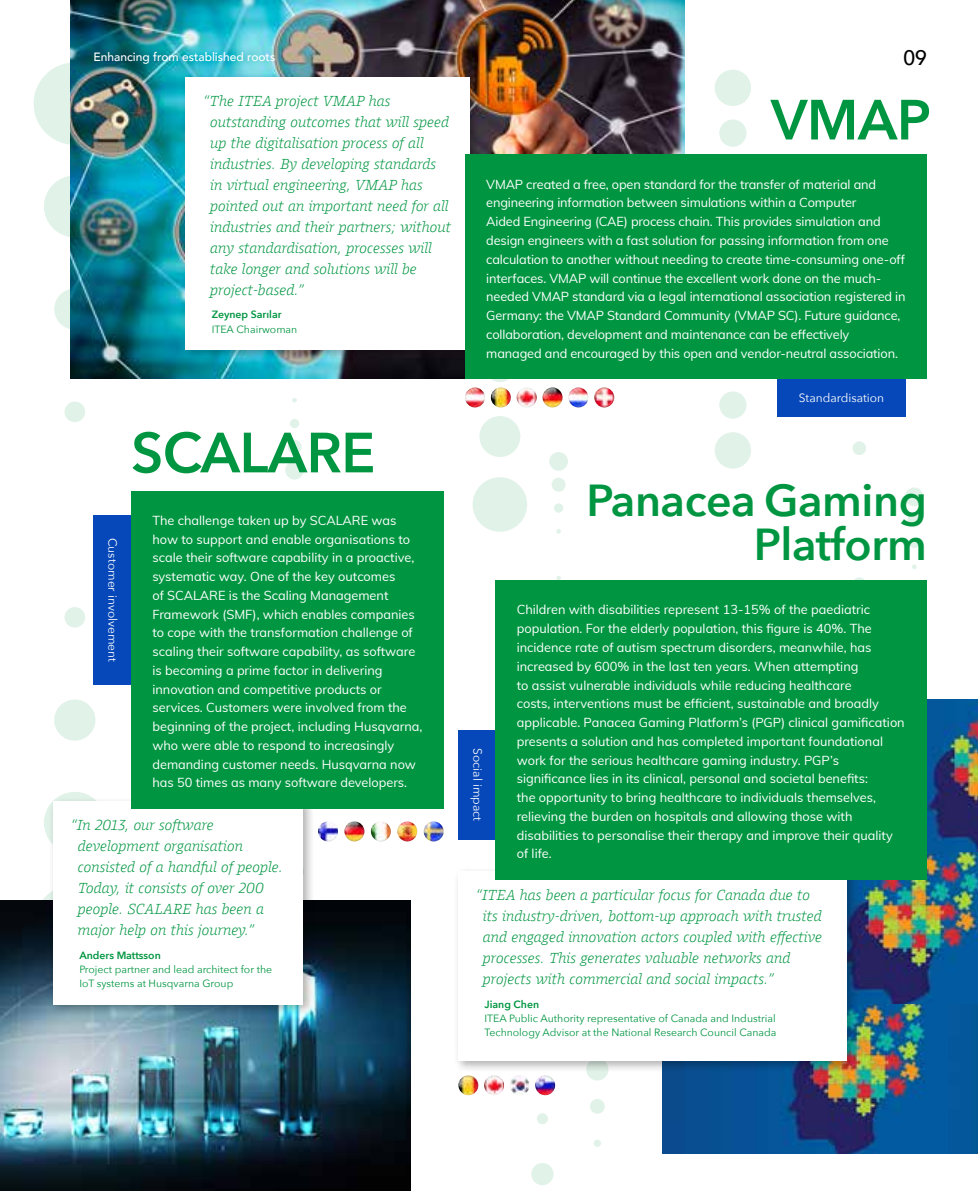
<style>
.page{position:relative;width:978px;height:1191px;background:#fff}
.page>*{position:absolute;margin:0;border:0;box-sizing:border-box;transform-origin:0 0}
.t1{font:600 55.95px "Avenir Next";letter-spacing:-.01em;color:#009641}
.t2{font:600 44.7px/43.7px "Avenir Next";letter-spacing:-.01em;color:#009641;text-align:right}
.t3{font:500 21px "Avenir";color:#000}
.t4{font:italic 300 15px/21px "Harrison Serif Pro";letter-spacing:.01em;color:#009641}
.t5{font:12.75px/18.8px "Muli";color:#fff}
.t6{font:12px "Avenir Next";color:#fff}
.t7{font:500 12px "Avenir";color:#fff}
.t8{font:10.5px/14.2px "Avenir Next";color:#009641}
.t9{font:600 10.5px "Avenir Next";color:#009641}
</style>
<div class="page">
<div style="left:715px;top:432px;width:36px;height:36px;background:#e1f2e8;border-radius:50%"></div>
<div style="left:719px;top:391px;width:28px;height:28px;background:#e1f2e8;border-radius:50%"></div>
<div style="left:719px;top:119px;width:28px;height:28px;background:#e1f2e8;border-radius:50%"></div>
<div style="left:715px;top:70px;width:36px;height:36px;background:#e1f2e8;border-radius:50%"></div>
<div style="left:586px;top:1058px;width:22px;height:22px;background:#e1f2e8;border-radius:50%"></div>
<div style="left:590px;top:1099px;width:15px;height:14px;background:#e1f2e8;border-radius:50%"></div>
<div style="left:594px;top:1139px;width:7px;height:8px;background:#e1f2e8;border-radius:50%"></div>
<div style="left:531px;top:1163px;width:23px;height:22px;background:#e1f2e8;border-radius:50%"></div>
<div style="left:537px;top:1113px;width:11px;height:11px;background:#e1f2e8;border-radius:50%"></div>
<div style="left:44px;top:792px;width:62px;height:61px;background:#e1f2e8;border-radius:50%"></div>
<div style="left:54px;top:699px;width:41px;height:41px;background:#e1f2e8;border-radius:50%"></div>
<div style="left:65px;top:607px;width:20px;height:20px;background:#e1f2e8;border-radius:50%"></div>
<div style="left:65px;top:401px;width:20px;height:21px;background:#e1f2e8;border-radius:50%"></div>
<div style="left:54px;top:288px;width:41px;height:42px;background:#e1f2e8;border-radius:50%"></div>
<div style="left:44px;top:175px;width:62px;height:62px;background:#e1f2e8;border-radius:50%"></div>
<div style="left:34px;top:62px;width:82px;height:83px;background:#e1f2e8;border-radius:50%"></div>
<div style="left:473px;top:477px;width:54px;height:55px;background:#e1f2e8;border-radius:50%"></div>
<div style="left:479px;top:416px;width:41px;height:41px;background:#e1f2e8;border-radius:50%"></div>
<div style="left:486px;top:355px;width:28px;height:27px;background:#e1f2e8;border-radius:50%"></div>
<svg style="left:852px;top:577px;width:14px;height:14px"></svg>
<div style="left:852px;top:441px;width:14px;height:14px;background:#e1f2e8;border-radius:50%"></div>
<svg style="left:912px;top:564px;width:5px;height:5px"></svg>
<div style="left:910px;top:539px;width:9px;height:9px;background:#e1f2e8;border-radius:50%"></div>
<div style="left:907px;top:513px;width:14px;height:14px;background:#e1f2e8;border-radius:50%"></div>
<div style="left:905px;top:487px;width:19px;height:19px;background:#e1f2e8;border-radius:50%"></div>
<div style="left:549px;top:452px;width:19px;height:19px;background:#e1f2e8;border-radius:50%"></div>
<div style="left:552px;top:478px;width:14px;height:14px;background:#e1f2e8;border-radius:50%"></div>
<div style="left:554px;top:503px;width:9px;height:10px;background:#e1f2e8;border-radius:50%"></div>
<svg style="left:556px;top:529px;width:5px;height:5px"></svg>
<svg style="left:556px;top:576px;width:5px;height:4px"></svg>
<svg style="left:292px;top:398px;width:5px;height:4px"></svg>
<div style="left:290px;top:419px;width:9px;height:9px;background:#e1f2e8;border-radius:50%"></div>
<div style="left:288px;top:440px;width:14px;height:14px;background:#e1f2e8;border-radius:50%"></div>
<div style="left:285px;top:461px;width:19px;height:18px;background:#e1f2e8;border-radius:50%"></div>
<img style="left:662px;top:1003px;width:316px;height:150px">
<img style="left:858px;top:852px;width:120px;height:151px">
<img style="left:927px;top:699px;width:51px;height:153px">
<img style="left:0;top:901px;width:410px;height:290px">
<img style="left:70px;top:0;width:615px;height:379px">
<div style="left:777px;top:378px;width:129px;height:38px;background:#0648b9"></div>
<div style="left:180px;top:71px;width:301px;height:290px;background:#000;opacity:.3"></div>
<div style="left:186px;top:77px;width:284px;height:272px;background:#fff"></div>
<div style="left:465px;top:155px;width:462px;height:224px;background:#009641"></div>
<div style="left:48px;top:795px;width:266px;height:220px;background:#000;opacity:.3"></div>
<div style="left:53px;top:801px;width:250px;height:203px;background:#fff"></div>
<div style="left:453px;top:866px;width:405px;height:206px;background:#000;opacity:.3"></div>
<div style="left:458px;top:871px;width:389px;height:190px;background:#fff"></div>
<div style="left:93px;top:515px;width:39px;height:169px;background:#0648b9"></div>
<div style="left:458px;top:730px;width:39px;height:109px;background:#0648b9"></div>
<div style="left:131px;top:490px;width:313px;height:318px;background:#009641"></div>
<div style="left:495px;top:580px;width:432px;height:299px;background:#009641"></div>
<img style="left:517px;top:387px;width:20px;height:20px;border-radius:10px">
<img style="left:543px;top:387px;width:20px;height:20px;border-radius:10px">
<img style="left:568px;top:387px;width:20px;height:20px;border-radius:10px">
<img style="left:594px;top:387px;width:20px;height:20px;border-radius:10px">
<img style="left:491px;top:387px;width:20px;height:20px;border-radius:10px">
<img style="left:465px;top:387px;width:20px;height:20px;border-radius:10px">
<img style="left:371px;top:821px;width:20px;height:20px;border-radius:10px">
<img style="left:397px;top:821px;width:20px;height:20px;border-radius:10px">
<img style="left:424px;top:821px;width:20px;height:20px;border-radius:10px">
<img style="left:344px;top:821px;width:20px;height:20px;border-radius:10px">
<img style="left:318px;top:821px;width:20px;height:20px;border-radius:10px">
<img style="left:510px;top:1075px;width:20px;height:20px;border-radius:10px">
<img style="left:484px;top:1075px;width:20px;height:20px;border-radius:10px">
<img style="left:458px;top:1075px;width:20px;height:20px;border-radius:10px">
<img style="left:535px;top:1075px;width:20px;height:20px;border-radius:10px">
<p class="t7" style="left:94px;top:47px;width:183px">Enhancing from established roots</p>
<h3 class="t3" style="left:904px;top:39px;width:25px">09</h3>
<p class="t4" style="left:210px;top:89px;width:242px;text-indent:-8px">“The ITEA project VMAP has outstanding outcomes that will speed up the digitalisation process of all industries. By developing standards in virtual engineering, VMAP has pointed out an important need for all industries and their partners; without any standardisation, processes will take longer and solutions will be project-based.”</p>
<p class="t9" style="left:212px;top:306px;width:71px">Zeynep Sarılar</p>
<p class="t8" style="left:212px;top:321px;width:87px">ITEA Chairwoman</p>
<h1 class="t1" style="left:131px;top:405px;width:246px">SCALARE</h1>
<p class="t6" style="left:123px;top:538px;width:125px;rotate:90deg">Customer involvement</p>
<p class="t5" style="left:152px;top:510px;width:271px">The challenge taken up by SCALARE was how to support and enable organisations to scale their software capability in a proactive, systematic way. One of the key outcomes<br>of SCALARE is the Scaling Management Framework (SMF), which enables companies to cope with the transformation challenge of scaling their software capability, as software is becoming a prime factor in delivering innovation and competitive products or services. Customers were involved from the beginning of the project, including Husqvarna, who were able to respond to increasingly demanding customer needs. Husqvarna now has 50 times as many software developers.</p>
<p class="t4" style="left:78px;top:813px;width:207px;text-indent:-8px">“In 2013, our software development organisation consisted of a handful of people.<br>Today, it consists of over 200 people. SCALARE has been a major help on this journey.”</p>
<p class="t9" style="left:79px;top:946px;width:83px">Anders Mattsson</p>
<p class="t8" style="left:79px;top:961px;width:194px">Project partner and lead architect for the<br>IoT systems at Husqvarna Group</p>
<h1 class="t1" style="left:771px;top:72px;width:162px">VMAP</h1>
<p class="t5" style="left:486px;top:174px;width:421px">VMAP created a free, open standard for the transfer of material and engineering information between simulations within a Computer<br>Aided Engineering (CAE) process chain. This provides simulation and design engineers with a fast solution for passing information from one calculation to another without needing to create time-consuming one-off interfaces. VMAP will continue the excellent work done on the much&shy;needed VMAP standard via a legal international association registered in Germany: the VMAP Standard Community (VMAP SC). Future guidance, collaboration, development and maintenance can be effectively managed and encouraged by this open and vendor-neutral association.</p>
<p class="t6" style="left:799px;top:387px;width:87px">Standardisation</p>
<p class="t6" style="left:488px;top:748px;width:74px;rotate:90deg">Social impact</p>
<h2 class="t2" style="left:587px;top:477px;width:342px">Panacea Gaming<br>Platform</h2>
<p class="t5" style="left:517px;top:600px;width:389px">Children with disabilities represent 13-15% of the paediatric population. For the elderly population, this figure is 40%. The incidence rate of autism spectrum disorders, meanwhile, has increased by 600% in the last ten years. When attempting<br>to assist vulnerable individuals while reducing healthcare<br>costs, interventions must be efficient, sustainable and broadly applicable. Panacea Gaming Platform’s (PGP) clinical gamification presents a solution and has completed important foundational work for the serious healthcare gaming industry. PGP’s significance lies in its clinical, personal and societal benefits:<br>the opportunity to bring healthcare to individuals themselves, relieving the burden on hospitals and allowing those with disabilities to personalise their therapy and improve their quality of life.</p>
<p class="t4" style="left:483px;top:883px;width:341px;text-indent:-8px">“ITEA has been a particular focus for Canada due to its industry-driven, bottom-up approach with trusted and engaged innovation actors coupled with effective processes. This generates valuable networks and projects with commercial and social impacts.”</p>
<p class="t9" style="left:484px;top:995px;width:56px">Jiang Chen</p>
<p class="t8" style="left:484px;top:1010px;width:293px">ITEA Public Authority representative of Canada and Industrial<br>Technology Advisor at the National Research Council Canada</p>
</div>
